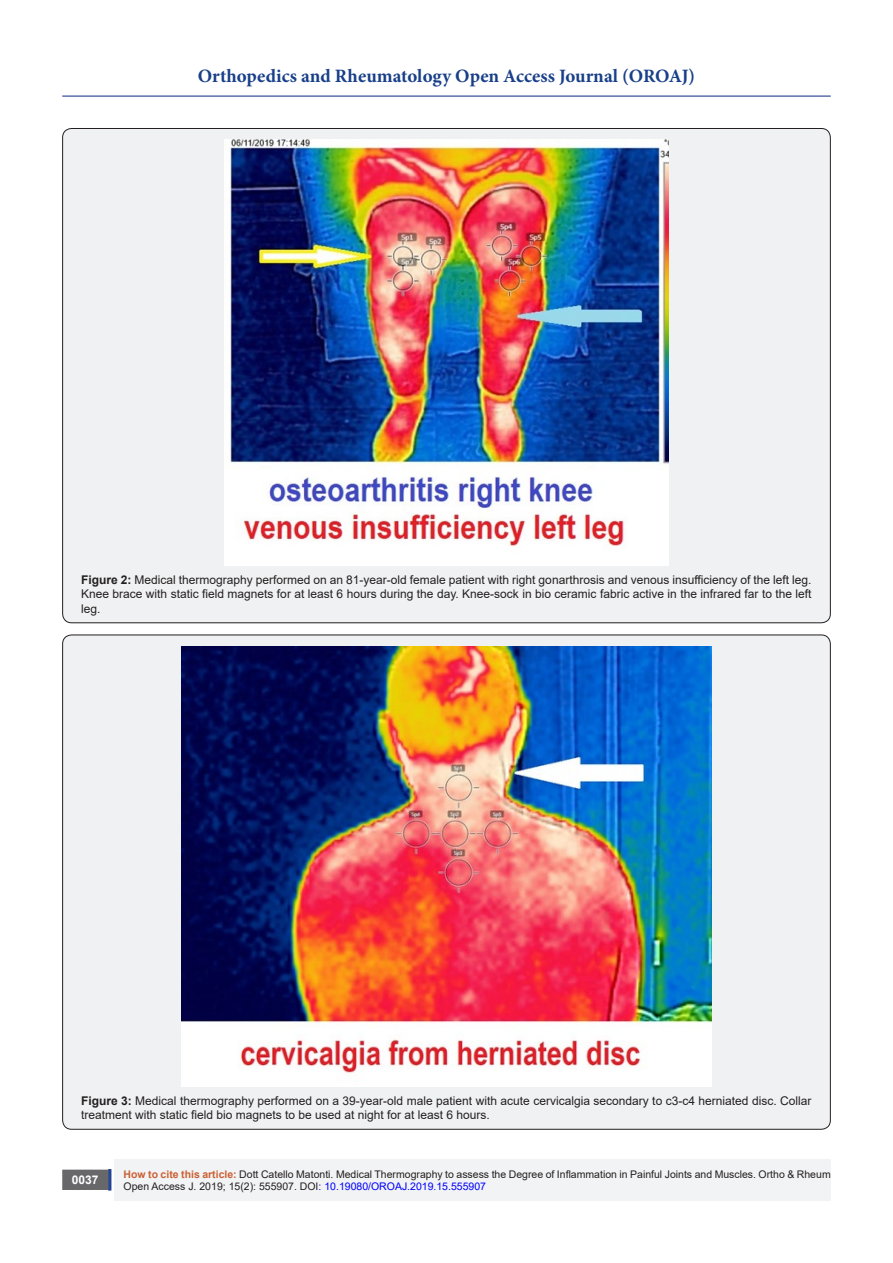
<style>
.page{position:relative;width:893px;height:1263px;background:#fff}
.page>*{position:absolute;margin:0;border:0;box-sizing:border-box;transform-origin:0 0}
.t1{font:700 18.9px "Minion Pro";color:#183f89}
.t2{font:12px/14.4px "Arial";color:#231f20;text-align:justify}
.t3{font:700 12px "Arial";color:#fff}
.t4{font:10.5px/12.6px "Arial";color:#231f20}
.s1{font-weight:700}
.s2{font-weight:700;color:#ca6035}
.s3{color:#00f}
</style>
<div class="page">
<div style="left:115px;top:1160px;width:716px;height:41px;background:#f2f3f4"></div>
<div style="left:63px;top:1170px;width:44px;height:19px;background:#68676a"></div>
<div style="left:62px;top:1169px;width:46px;height:21px;border:2px solid #68676a"></div>
<div style="left:108px;top:1169px;width:3px;height:21px;background:#1c6d90;border:2px solid #253f8e"></div>
<hr style="left:62px;top:96px;width:769px;height:1px;background:#253f8e">
<div style="left:63px;top:128px;width:767px;height:495px;background:#f0f1f2;border-radius:9px"></div>
<img style="left:225px;top:139px;width:444px;height:426px">
<div style="left:63px;top:635px;width:767px;height:494px;background:#f0f1f2;border-radius:9px"></div>
<img style="left:182px;top:647px;width:530px;height:439px">
<h1 class="t1" style="left:198px;top:63px;width:499px">Orthopedics and Rheumatology Open Access Journal (OROAJ)</h1>
<p class="t2" style="left:81px;top:572px;width:732px"><span class="s1">Figure 2:</span> Medical thermography performed on an 81-year-old female patient with right gonarthrosis and venous insufficiency of the left leg.<br>Knee brace with static field magnets for at least 6 hours during the day. Knee-sock in bio ceramic fabric active in the infrared far to the left leg.</p>
<p class="t2" style="left:81px;top:1093px;width:732px"><span class="s1">Figure 3:</span> Medical thermography performed on a 39-year-old male patient with acute cervicalgia secondary to c3-c4 herniated disc. Collar treatment with static field bio magnets to be used at night for at least 6 hours.</p>
<p class="t3" style="left:72px;top:1171px;width:28px">0037</p>
<p class="t4" style="left:124px;top:1168px;width:709px"><span class="s2">How to cite this article:</span> Dott Catello Matonti. Medical Thermography to assess the Degree of Inflammation in Painful Joints and Muscles. Ortho &amp; Rheum<br>Open Access J. 2019; 15(2): 555907. DOI<span class="s3">: 10.19080/OROAJ.2019.15.555907</span></p>
</div>
